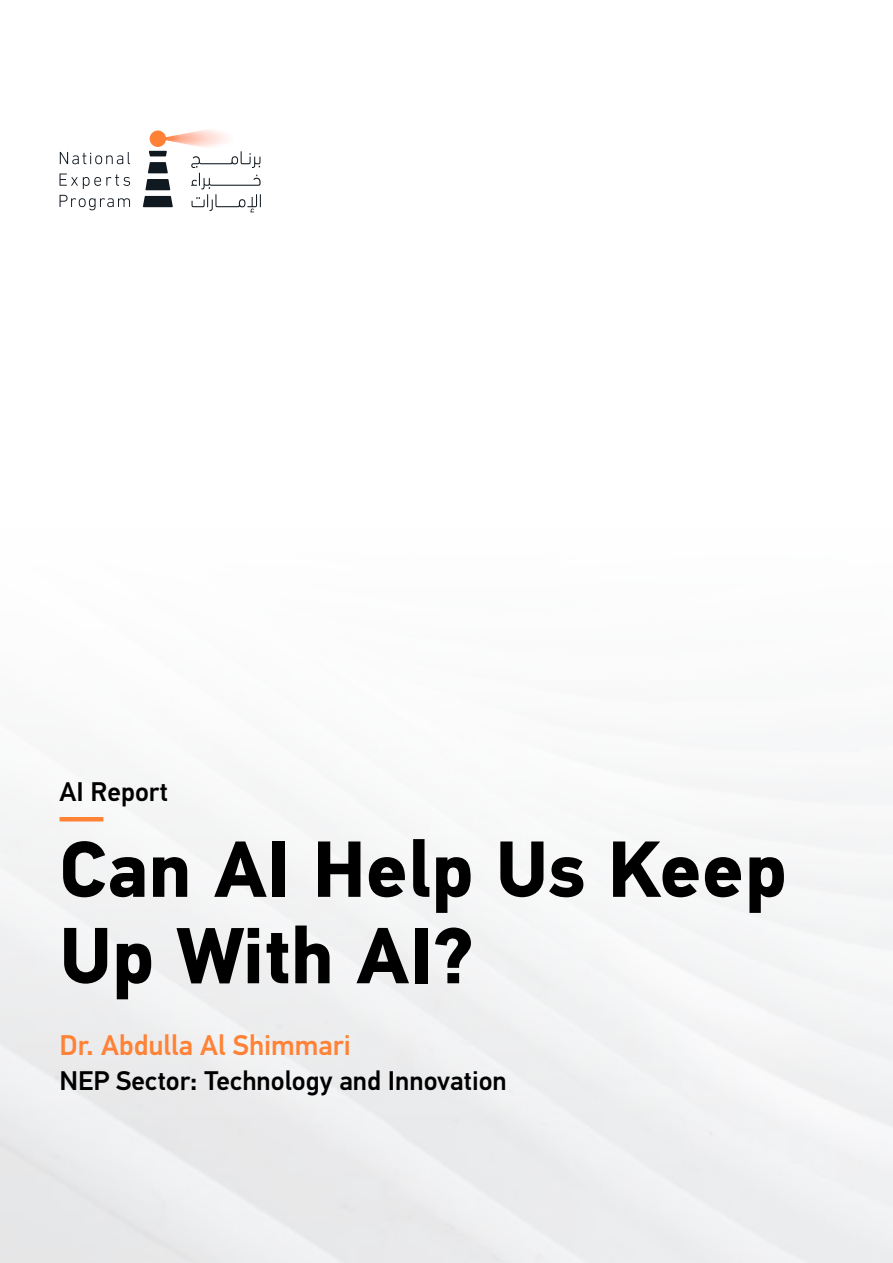
<style>
.page{position:relative;width:893px;height:1263px;background:#fff}
.page>*{position:absolute;margin:0;border:0;box-sizing:border-box;transform-origin:0 0}
.t1{font:700 79.5px/86.4px "PFDIN Text Arabic";color:#000}
.t2{font:500 28.5px "PFDIN Text Arabic";color:#ff8236}
.t3{font:500 27px "PFDIN Text Arabic";color:#000}
</style>
<div class="page">
<div style="left:1px;top:0;width:891px;height:1262px;background:linear-gradient(to bottom,#fff,#edeeef)"></div>
<img style="left:158px;top:123px;width:80px;height:31px">
<svg style="left:191px;top:151px;width:70px;height:61px"></svg>
<svg style="left:60px;top:152px;width:70px;height:12px"></svg>
<svg style="left:60px;top:174px;width:70px;height:15px"></svg>
<svg style="left:60px;top:195px;width:70px;height:15px"></svg>
<svg style="left:148px;top:162px;width:20px;height:11px"></svg>
<svg style="left:145px;top:179px;width:25px;height:11px"></svg>
<svg style="left:143px;top:196px;width:30px;height:11px"></svg>
<svg style="left:149px;top:151px;width:18px;height:5px"></svg>
<div style="left:150px;top:131px;width:16px;height:16px;background:#ff8136;border-radius:50%"></div>
<hr style="left:60px;top:817px;width:43px;height:4px;background:#ff8236">
<p class="t3" style="left:60px;top:776px;width:110px">AI Report</p>
<h1 class="t1" style="left:60px;top:826px;width:729px">Can AI Help Us Keep<br>Up With AI?</h1>
<p class="t2" style="left:60px;top:1028px;width:293px">Dr. Abdulla Al Shimmari</p>
<p class="t3" style="left:60px;top:1064px;width:449px">NEP Sector: Technology and Innovation</p>
</div>
